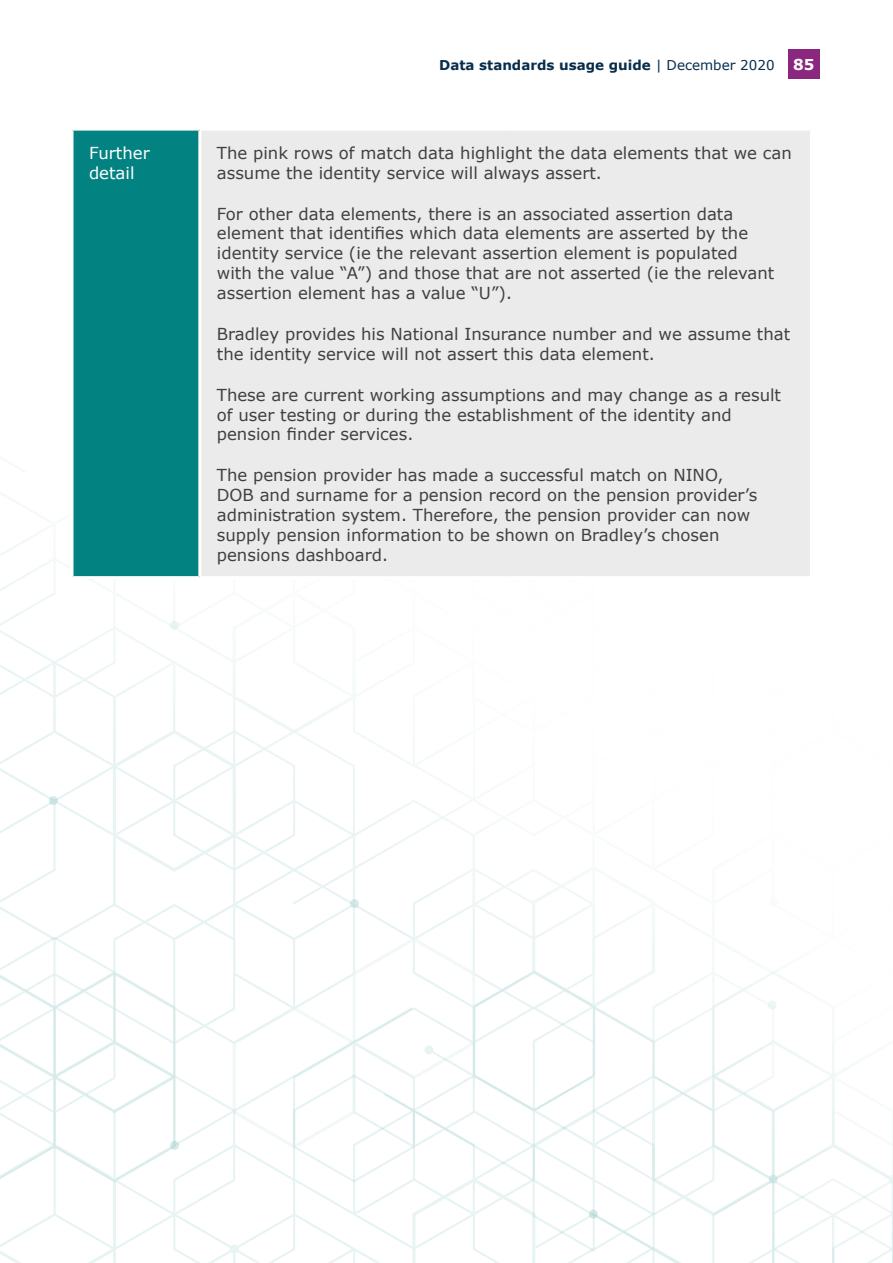
<style>
.page{position:relative;width:893px;height:1263px;background:#fff}
.page>*{position:absolute;margin:0;border:0;box-sizing:border-box;transform-origin:0 0}
.t1{font:16.5px/19.8px "Verdana";color:#404041}
.t2{font:16.5px/19.8px "Verdana";color:#fff}
.t3{font:700 13.5px "Verdana";color:#072d4b}
.s1{font-weight:400}
.s2{font-size:15px;color:#fff}
</style>
<div class="page">
<img style="left:0;top:49px;width:893px;height:1214px">
<div style="left:788px;top:49px;width:31px;height:29px;background:#8b277e"></div>
<div style="left:72px;top:129px;width:128px;height:449px;background:#038282"></div>
<div style="left:200px;top:129px;width:611px;height:449px;background:#eaebea"></div>
<hr style="left:70px;top:128px;width:130px;height:3px;background:#fff">
<svg style="left:70px;top:131px;width:4px;height:445px"></svg>
<hr style="left:200px;top:128px;width:309px;height:3px;background:#fff">
<hr style="left:198px;top:131px;width:3px;height:445px;background:#fff">
<hr style="left:509px;top:128px;width:304px;height:3px;background:#fff">
<hr style="left:810px;top:131px;width:3px;height:445px;background:#fff">
<hr style="left:70px;top:576px;width:130px;height:3px;background:#fff">
<hr style="left:200px;top:576px;width:309px;height:3px;background:#fff">
<hr style="left:509px;top:576px;width:304px;height:3px;background:#fff">
<p class="t3" style="left:439px;top:56px;width:377px">Data standards usage guide <span class="s1">| December 2020</span> <span class="s2">85</span></p>
<p class="t2" style="left:89px;top:143px;width:62px">Further detail</p>
<p class="t1" style="left:217px;top:143px;width:576px">The pink rows of match data highlight the data elements that we can assume the identity service will always assert.</p>
<p class="t1" style="left:217px;top:204px;width:559px">For other data elements, there is an associated assertion data element that identifies which data elements are asserted by the identity service (ie the relevant assertion element is populated with the value “A”) and those that are not asserted (ie the relevant assertion element has a value “U”).</p>
<p class="t1" style="left:217px;top:324px;width:575px">Bradley provides his National Insurance number and we assume that the identity service will not assert this data element.</p>
<p class="t1" style="left:217px;top:385px;width:566px">These are current working assumptions and may change as a result of user testing or during the establishment of the identity and pension finder services.</p>
<p class="t1" style="left:217px;top:466px;width:542px">The pension provider has made a successful match on NINO, DOB and surname for a pension record on the pension provider’s administration system. Therefore, the pension provider can now supply pension information to be shown on Bradley’s chosen pensions dashboard.</p>
</div>
